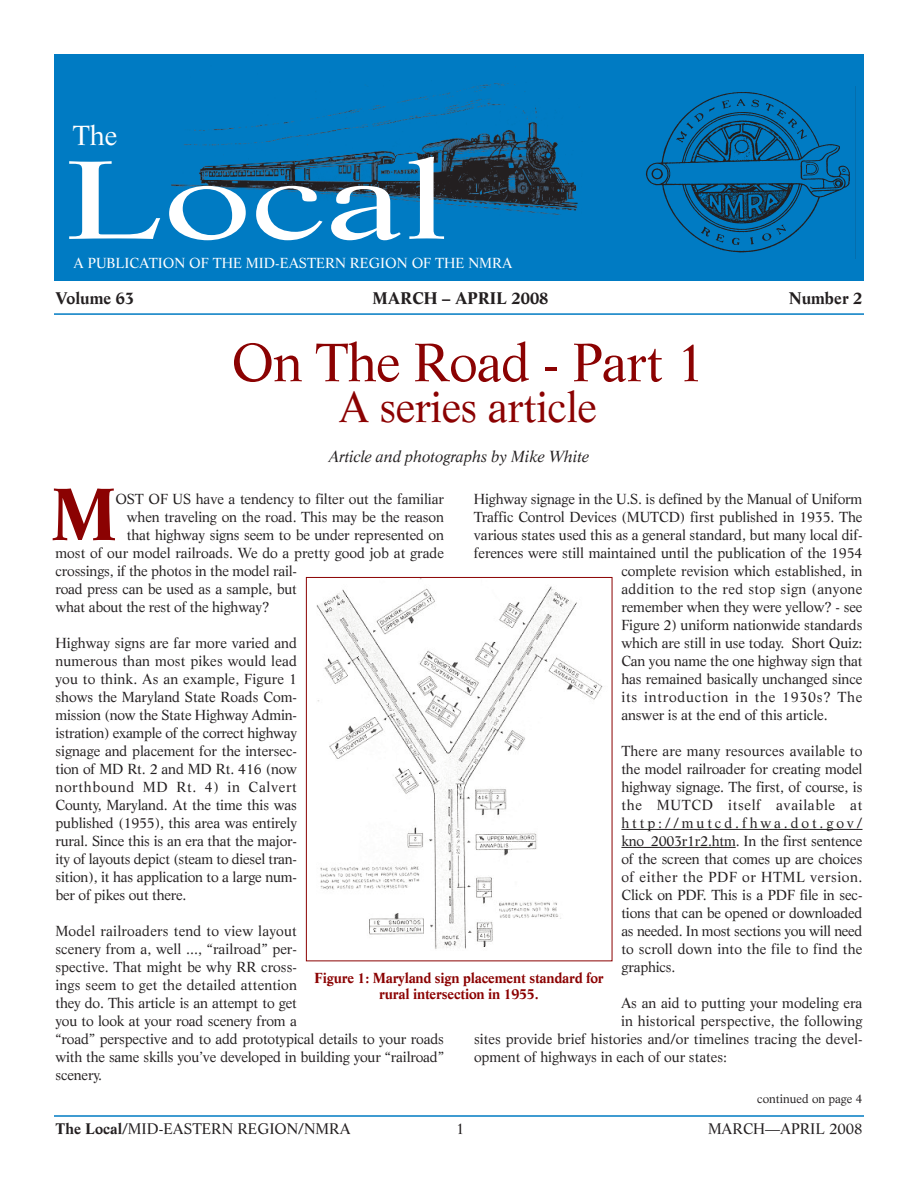
<style>
.page{position:relative;width:918px;height:1188px;background:#fff}
.page>*{position:absolute;margin:0;border:0;box-sizing:border-box;transform-origin:0 0}
.t1{font:108px "Life";color:#fff;scale:1.5 1}
.t2{font:700 72px "Life";color:#8b0202}
.t3{font:52.5px "Life";letter-spacing:-.015em;color:#8b0202}
.t4{font:42px "Life";letter-spacing:-.015em;color:#8b0202}
.t5{font:27px "Life";color:#fff}
.t6{font:700 16.5px "Life";color:#231f20}
.t7{font:italic 15.75px "Life";letter-spacing:-.015em;color:#231f20}
.t8{font:15px "Life";color:#231f20}
.t9{font:14.25px/18px "Life";letter-spacing:-.01em;color:#231f20;text-align:justify}
.t10{font:700 14.25px/15.8px "Life";letter-spacing:-.015em;color:#8b0202;text-align:center}
.t11{font:14.25px "Life";color:#fff}
.t12{font:14.25px "Life";letter-spacing:.02em;color:#231f20}
.t13{font:14.25px "Life";letter-spacing:.05em;color:#231f20}
.t14{font:12px "Life";color:#231f20}
.s1{font-weight:700}
</style>
<div class="page">
<hr style="left:54px;top:313px;width:810px;height:2px;background:#007bc3">
<hr style="left:621px;top:829px;width:241px;height:1px;background:#231f20">
<hr style="left:621px;top:847px;width:115px;height:1px;background:#231f20">
<img style="left:54px;top:54px;width:810px;height:227px">
<img style="left:643px;top:87px;width:213px;height:171px">
<hr style="left:54px;top:1115px;width:810px;height:2px;background:#007bc3">
<img style="left:316px;top:579px;width:287px;height:370px">
<div style="left:306px;top:577px;width:306px;height:384px;border:1px solid #8b0202"></div>
<h3 class="t5" style="left:73px;top:124px;width:46px">The</h3>
<h1 class="t1" style="left:62px;top:157px;width:259px">Local</h1>
<p class="t11" style="left:74px;top:258px;width:440px">A PUBLICATION OF THE MID-EASTERN REGION OF THE NMRA</p>
<p class="t6" style="left:56px;top:291px;width:80px">Volume 63</p>
<p class="t6" style="left:373px;top:291px;width:177px">MARCH – APRIL 2008</p>
<p class="t6" style="left:789px;top:291px;width:75px">Number 2</p>
<h3 class="t3" style="left:231px;top:341px;width:476px">On The Road - Part 1</h3>
<h3 class="t4" style="left:339px;top:390px;width:260px">A series article</h3>
<p class="t7" style="left:329px;top:450px;width:262px">Article and photographs by Mike White</p>
<h2 class="t2" style="left:50px;top:486px;width:68px">M</h2>
<p class="t9" style="left:115px;top:491px;width:330px">OST OF US have a tendency to filter out the familiar</p>
<p class="t9" style="left:127px;top:509px;width:319px">when traveling on the road. This may be the reason</p>
<p class="t9" style="left:127px;top:527px;width:319px">that highway signs seem to be under represented on</p>
<p class="t9" style="left:56px;top:545px;width:390px">most of our model railroads. We do a pretty good job at grade</p>
<p class="t9" style="left:56px;top:563px;width:243px">crossings, if the photos in the model rail-</p>
<p class="t9" style="left:56px;top:581px;width:243px">road press can be used as a sample, but</p>
<p class="t9" style="left:56px;top:599px;width:215px">what about the rest of the highway?</p>
<p class="t9" style="left:55px;top:635px;width:243px">Highway signs are far more varied and numerous than most pikes would lead you to think. As an example, Figure 1 shows the Maryland State Roads Com&shy;mission (now the State Highway Admin&shy;istration) example of the correct highway signage and placement for the intersec&shy;tion of MD Rt. 2 and MD Rt. 416 (now northbound MD Rt. 4) in Calvert County, Maryland. At the time this was published (1955), this area was entirely rural. Since this is an era that the major&shy;ity of layouts depict (steam to diesel tran&shy;sition), it has application to a large num&shy;ber of pikes out there.</p>
<p class="t9" style="left:55px;top:923px;width:390px;text-align:left">Model railroaders tend to view layout<br>scenery from a, well ..., “railroad” per-<br>spective. That might be why RR cross-<br>ings seem to get the detailed attention<br>they do. This article is an attempt to get<br>you to look at your road scenery from a<br>“road” perspective and to add prototypical details to your roads with the same skills you’ve developed in building your “railroad” scenery.</p>
<p class="t9" style="left:474px;top:491px;width:390px">Highway signage in the U.S. is defined by the Manual of Uniform</p>
<p class="t9" style="left:474px;top:509px;width:390px">Traffic Control Devices (MUTCD) first published in 1935. The</p>
<p class="t9" style="left:474px;top:527px;width:390px">various states used this as a general standard, but many local dif-</p>
<p class="t9" style="left:474px;top:545px;width:390px">ferences were still maintained until the publication of the 1954</p>
<p class="t9" style="left:621px;top:563px;width:243px">complete revision which established, in</p>
<p class="t12" style="left:621px;top:583px;width:243px">addition to the red stop sign (anyone</p>
<p class="t9" style="left:621px;top:599px;width:243px">remember when they were yellow? - see</p>
<p class="t9" style="left:621px;top:617px;width:243px">Figure 2) uniform nationwide standards</p>
<p class="t9" style="left:621px;top:635px;width:243px">which are still in use today. Short Quiz:</p>
<p class="t9" style="left:621px;top:653px;width:243px">Can you name the one highway sign that</p>
<p class="t9" style="left:621px;top:671px;width:243px">has remained basically unchanged since</p>
<p class="t13" style="left:621px;top:691px;width:243px">its introduction in the 1930s? The</p>
<p class="t9" style="left:621px;top:707px;width:208px">answer is at the end of this article.</p>
<p class="t9" style="left:621px;top:743px;width:243px">There are many resources available to the model railroader for creating model highway signage. The first, of course, is the MUTCD itself available at http://mutcd.fhwa.dot.gov/ kno_2003r1r2.htm. In the first sentence of the screen that comes up are choices of either the PDF or HTML version.<br>Click on PDF. This is a PDF file in sec&shy;tions that can be opened or downloaded as needed. In most sections you will need to scroll down into the file to find the graphics.</p>
<p class="t9" style="left:621px;top:995px;width:243px">As an aid to putting your modeling era</p>
<p class="t9" style="left:621px;top:1013px;width:243px">in historical perspective, the following</p>
<p class="t9" style="left:474px;top:1031px;width:390px">sites provide brief histories and/or timelines tracing the devel-</p>
<p class="t9" style="left:474px;top:1049px;width:255px">opment of highways in each of our states:</p>
<p class="t10" style="left:315px;top:972px;width:291px">Figure 1: Maryland sign placement standard for rural intersection in 1955.</p>
<p class="t14" style="left:757px;top:1094px;width:107px">continued on page 4</p>
<p class="t8" style="left:56px;top:1123px;width:296px"><span class="s1">The Local</span>/MID-EASTERN REGION/NMRA</p>
<p class="t8" style="left:456px;top:1123px;width:10px">1</p>
<p class="t8" style="left:708px;top:1123px;width:156px">MARCH—APRIL 2008</p>
</div>
